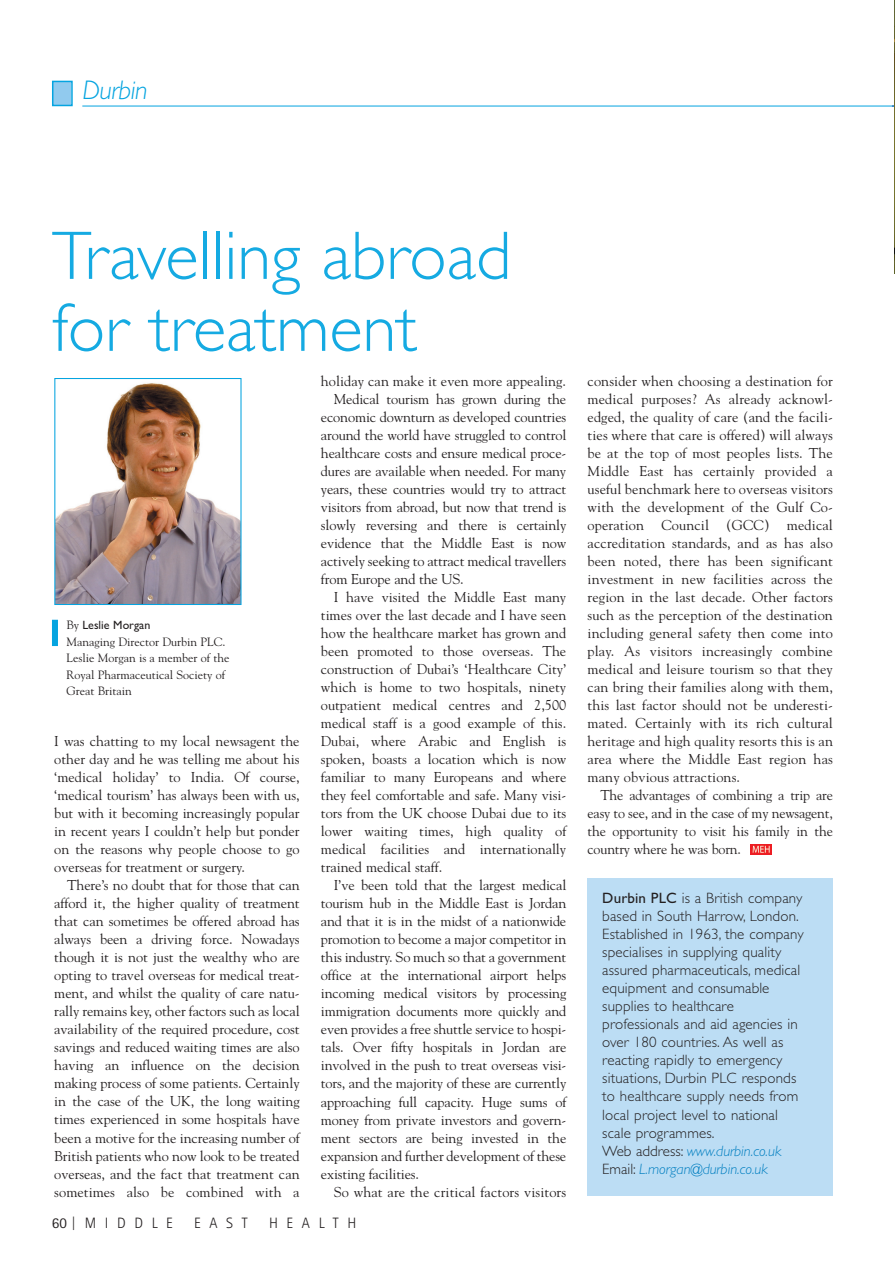
<style>
.page{position:relative;width:895px;height:1264px;background:#fff}
.page>*{position:absolute;margin:0;border:0;box-sizing:border-box;transform-origin:0 0}
.t1{font:300 68.85px/71.8px "Gill Sans";color:#15aae2}
.t2{font:italic 300 27px "Gill Sans";letter-spacing:-.015em;color:#05a4e0}
.t3{font:300 15px/18px "Gill Sans";letter-spacing:.01em;color:#231f20}
.t4{font:300 15px "Rotis Sans Serif";letter-spacing:.575em;color:#231f20}
.t5{font:14.25px/18px "Goudy";letter-spacing:-.01em;color:#231f20;text-align:justify}
.t6{font:14.25px "Goudy";letter-spacing:.01em;color:#231f20}
.t7{font:12px/16.5px "Goudy";color:#231f20}
.t8{font:12px "Gill Sans";color:#231f20}
.s1{font-family:"Goudy"}
.s2{font-weight:400}
.s3{font-style:italic;color:#007ec0}
</style>
<div class="page">
<hr style="left:82px;top:106px;width:812px;height:1px;background:#05a4e0">
<div style="left:53px;top:82px;width:18px;height:23px;background:#91caee"></div>
<div style="left:52px;top:81px;width:21px;height:25px;border:2px solid #05a4e0"></div>
<img style="left:894px;top:0;width:1px;height:274px">
<img style="left:750px;top:844px;width:21px;height:10px">
<img style="left:56px;top:383px;width:183px;height:220px">
<div style="left:54px;top:378px;width:187px;height:227px;border:1px solid #05a4e0"></div>
<div style="left:52px;top:619px;width:6px;height:27px;background:#05a4e0"></div>
<div style="left:587px;top:878px;width:245px;height:317px;background:#bcddf4"></div>
<h2 class="t2" style="left:82px;top:81px;width:67px">Durbin</h2>
<h1 class="t1" style="left:52px;top:227px;width:461px">Travelling abroad for treatment</h1>
<p class="t8" style="left:66px;top:620px;width:85px"><span class="s1">By</span> Leslie Morgan</p>
<p class="t7" style="left:66px;top:634px;width:165px">Managing Director Durbin PLC.<br>Leslie Morgan is a member of the<br>Royal Pharmaceutical Society of<br>Great Britain</p>
<p class="t5" style="left:54px;top:733px;width:247px">I was chatting to my local newsagent the other day and he was telling me about his ‘medical holiday’ to India. Of course, ‘medical tourism’ has always been with us, but with it becoming increasingly popular in recent years I couldn’t help but ponder on the reasons why people choose to go overseas for treatment or surgery.</p>
<p class="t5" style="left:54px;top:877px;width:247px;text-indent:13px">There’s no doubt that for those that can afford it, the higher quality of treatment that can sometimes be offered abroad has always been a driving force. Nowadays though it is not just the wealthy who are opting to travel overseas for medical treat&shy;ment, and whilst the quality of care natu&shy;rally remains key, other factors such as local availability of the required procedure, cost savings and reduced waiting times are also having an influence on the decision making process of some patients. Certainly in the case of the UK, the long waiting times experienced in some hospitals have been a motive for the increasing number of British patients who now look to be treated overseas, and the fact that treatment can sometimes also be combined with a</p>
<p class="t5" style="left:321px;top:373px;width:247px">holiday can make it even more appealing.</p>
<p class="t5" style="left:334px;top:391px;width:234px">Medical tourism has grown during the</p>
<p class="t5" style="left:321px;top:409px;width:247px">economic downturn as developed countries</p>
<p class="t5" style="left:321px;top:427px;width:247px">around the world have struggled to control</p>
<p class="t5" style="left:321px;top:445px;width:247px">healthcare costs and ensure medical proce-</p>
<p class="t5" style="left:321px;top:463px;width:247px">dures are available when needed. For many</p>
<p class="t5" style="left:321px;top:481px;width:247px">years, these countries would try to attract</p>
<p class="t5" style="left:321px;top:499px;width:247px">visitors from abroad, but now that trend is</p>
<p class="t5" style="left:321px;top:517px;width:247px">slowly reversing and there is certainly</p>
<p class="t5" style="left:321px;top:535px;width:247px">evidence that the Middle East is now</p>
<p class="t5" style="left:321px;top:553px;width:247px">actively seeking to attract medical travellers</p>
<p class="t5" style="left:321px;top:571px;width:144px">from Europe and the US.</p>
<p class="t5" style="left:334px;top:589px;width:234px">I have visited the Middle East many</p>
<p class="t5" style="left:321px;top:607px;width:247px">times over the last decade and I have seen</p>
<p class="t5" style="left:321px;top:625px;width:247px">how the healthcare market has grown and</p>
<p class="t5" style="left:321px;top:643px;width:247px">been promoted to those overseas. The</p>
<p class="t5" style="left:321px;top:661px;width:247px">construction of Dubai’s ‘Healthcare City’</p>
<p class="t5" style="left:321px;top:679px;width:247px">which is home to two hospitals, ninety</p>
<p class="t5" style="left:321px;top:697px;width:247px">outpatient medical centres and 2,500</p>
<p class="t5" style="left:321px;top:715px;width:247px">medical staff is a good example of this.</p>
<p class="t5" style="left:321px;top:733px;width:247px">Dubai, where Arabic and English is</p>
<p class="t5" style="left:321px;top:751px;width:247px">spoken, boasts a location which is now</p>
<p class="t5" style="left:321px;top:769px;width:247px">familiar to many Europeans and where</p>
<p class="t5" style="left:321px;top:787px;width:247px">they feel comfortable and safe. Many visi-</p>
<p class="t5" style="left:321px;top:805px;width:247px">tors from the UK choose Dubai due to its</p>
<p class="t5" style="left:321px;top:823px;width:247px">lower waiting times, high quality of</p>
<p class="t5" style="left:321px;top:841px;width:247px">medical facilities and internationally</p>
<p class="t5" style="left:321px;top:859px;width:123px">trained medical staff.</p>
<p class="t5" style="left:334px;top:877px;width:234px">I’ve been told that the largest medical</p>
<p class="t5" style="left:321px;top:895px;width:247px">tourism hub in the Middle East is Jordan</p>
<p class="t5" style="left:321px;top:913px;width:247px">and that it is in the midst of a nationwide</p>
<p class="t5" style="left:321px;top:931px;width:247px">promotion to become a major competitor in</p>
<p class="t5" style="left:321px;top:949px;width:247px">this industry. So much so that a government</p>
<p class="t5" style="left:321px;top:967px;width:247px">office at the international airport helps</p>
<p class="t5" style="left:321px;top:985px;width:247px">incoming medical visitors by processing</p>
<p class="t5" style="left:321px;top:1003px;width:247px">immigration documents more quickly and</p>
<p class="t5" style="left:321px;top:1021px;width:247px">even provides a free shuttle service to hospi-</p>
<p class="t5" style="left:321px;top:1039px;width:247px">tals. Over fifty hospitals in Jordan are</p>
<p class="t5" style="left:321px;top:1057px;width:247px">involved in the push to treat overseas visi-</p>
<p class="t5" style="left:321px;top:1075px;width:247px">tors, and the majority of these are currently</p>
<p class="t5" style="left:321px;top:1093px;width:247px">approaching full capacity. Huge sums of</p>
<p class="t5" style="left:321px;top:1111px;width:247px">money from private investors and govern-</p>
<p class="t5" style="left:321px;top:1129px;width:247px">ment sectors are being invested in the</p>
<p class="t5" style="left:321px;top:1147px;width:247px">expansion and further development of these</p>
<p class="t5" style="left:321px;top:1165px;width:100px">existing facilities.</p>
<p class="t6" style="left:334px;top:1185px;width:234px">So what are the critical factors visitors</p>
<p class="t4" style="left:52px;top:1217px;width:122px"><span class="s2">60</span>|MIDDLE</p>
<p class="t4" style="left:194px;top:1217px;width:55px">EAST</p>
<p class="t4" style="left:269px;top:1217px;width:89px">HEALTH</p>
<p class="t5" style="left:587px;top:373px;width:247px">consider when choosing a destination for medical purposes? As already acknowl&shy;edged, the quality of care (and the facili&shy;ties where that care is offered) will always be at the top of most peoples lists. The Middle East has certainly provided a useful benchmark here to overseas visitors with the development of the Gulf Co&shy;operation Council (GCC) medical accreditation standards, and as has also been noted, there has been significant investment in new facilities across the region in the last decade. Other factors such as the perception of the destination including general safety then come into play. As visitors increasingly combine medical and leisure tourism so that they can bring their families along with them, this last factor should not be underesti&shy;mated. Certainly with its rich cultural heritage and high quality resorts this is an area where the Middle East region has many obvious attractions.</p>
<p class="t5" style="left:587px;top:787px;width:247px;text-indent:13px">The advantages of combining a trip are easy to see, and in the case of my newsagent, the opportunity to visit his family in the country where he was born.</p>
<p class="t3" style="left:602px;top:890px;width:203px"><span class="s2">Durbin PLC</span> is a British company based in South Harrow, London.<br>Established in 1963, the company specialises in supplying quality assured pharmaceuticals, medical equipment and consumable supplies to healthcare professionals and aid agencies in over 180 countries. As well as reacting rapidly to emergency situations, Durbin PLC responds to healthcare supply needs from local project level to national scale programmes.<br>Web address: <span class="s3">www.durbin.co.uk<br></span>Email: <span class="s3">L.morgan@durbin.co.uk</span></p>
</div>
